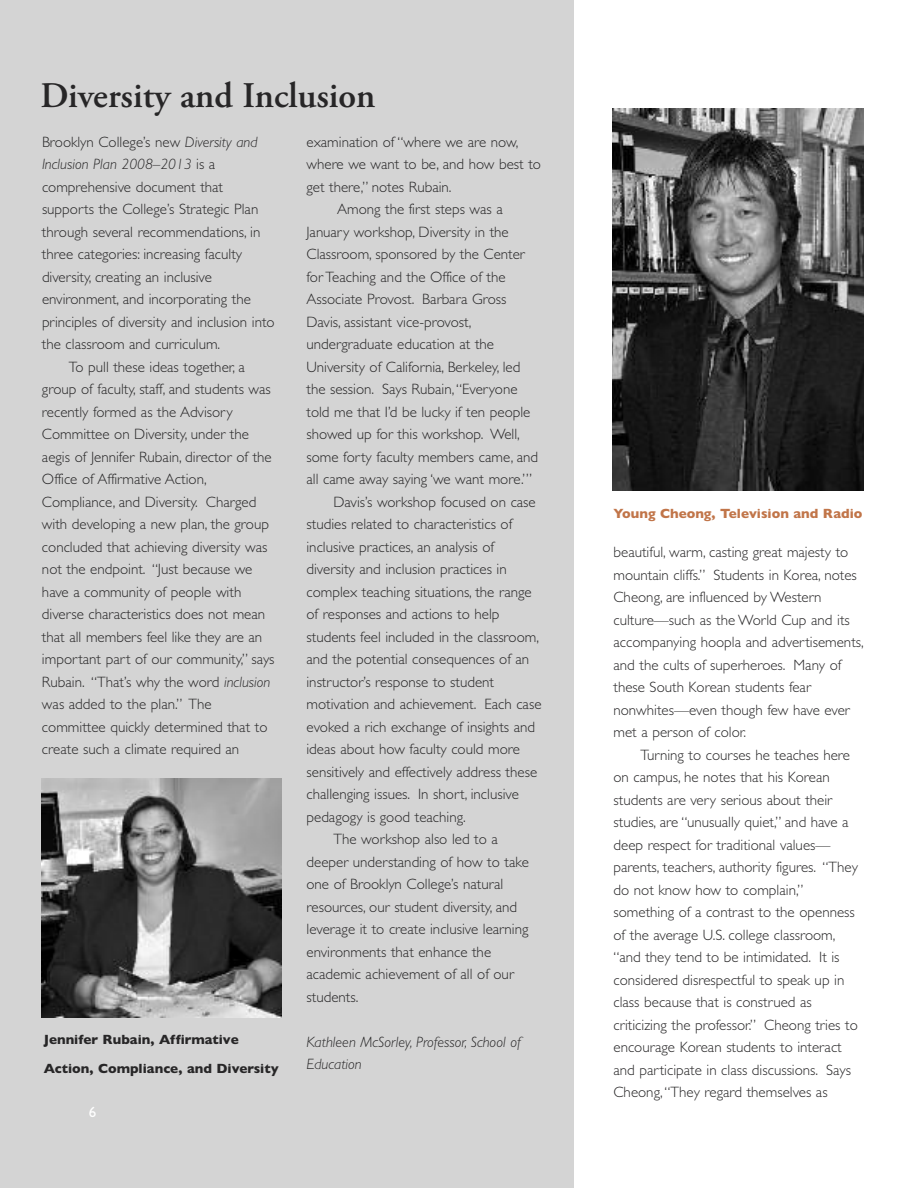
<style>
.page{position:relative;width:918px;height:1188px;background:#fff}
.page>*{position:absolute;margin:0;border:0;box-sizing:border-box;transform-origin:0 0}
.t1{font:600 36px "Adobe Garamond Pro";color:#272627}
.t2{font:300 15px/22.5px "Gill Sans";color:#272627}
.t3{font:italic 300 15px/22.5px "Gill Sans";color:#272627}
.t4{font:15px "Gill Sans";color:#fff}
.t5{font:700 13.5px/28.5px "Gill Sans";color:#272627}
.t6{font:700 13.5px "Gill Sans";color:#c17549}
.s1{font-style:italic}
.s2{font-style:normal}
</style>
<div class="page">
<div style="left:0;top:0;width:574px;height:1188px;background:#d4d4d4"></div>
<img style="left:42px;top:778px;width:239px;height:239px">
<img style="left:612px;top:109px;width:252px;height:382px">
<h1 class="t1" style="left:40px;top:81px;width:336px">Diversity and Inclusion</h1>
<p class="t2" style="left:42px;top:130px;width:217px">Brooklyn College’s new <span class="s1">Diversity and</span></p>
<p class="t3" style="left:42px;top:153px;width:175px">Inclusion Plan 2008–2013 <span class="s2">is a</span></p>
<p class="t2" style="left:42px;top:175px;width:183px">comprehensive document that</p>
<p class="t2" style="left:42px;top:198px;width:218px">supports the College’s Strategic Plan</p>
<p class="t2" style="left:42px;top:220px;width:220px">through several recommendations, in</p>
<p class="t2" style="left:42px;top:243px;width:202px">three categories: increasing faculty</p>
<p class="t2" style="left:42px;top:265px;width:172px">diversity, creating an inclusive</p>
<p class="t2" style="left:42px;top:288px;width:210px">environment, and incorporating the</p>
<p class="t2" style="left:42px;top:310px;width:234px">principles of diversity and inclusion into</p>
<p class="t2" style="left:42px;top:333px;width:180px">the classroom and curriculum.</p>
<p class="t2" style="left:69px;top:355px;width:177px">To pull these ideas together, a</p>
<p class="t2" style="left:42px;top:378px;width:230px">group of faculty, staff, and students was</p>
<p class="t2" style="left:42px;top:400px;width:192px">recently formed as the Advisory</p>
<p class="t2" style="left:42px;top:423px;width:208px">Committee on Diversity, under the</p>
<p class="t2" style="left:42px;top:445px;width:231px">aegis of Jennifer Rubain, director of the</p>
<p class="t2" style="left:42px;top:468px;width:166px">Office of Affirmative Action,</p>
<p class="t2" style="left:42px;top:490px;width:216px">Compliance, and Diversity. Charged</p>
<p class="t2" style="left:42px;top:513px;width:229px">with developing a new plan, the group</p>
<p class="t2" style="left:42px;top:535px;width:227px">concluded that achieving diversity was</p>
<p class="t2" style="left:42px;top:558px;width:212px">not the endpoint. “Just because we</p>
<p class="t2" style="left:42px;top:580px;width:201px">have a community of people with</p>
<p class="t2" style="left:42px;top:603px;width:225px">diverse characteristics does not mean</p>
<p class="t2" style="left:42px;top:625px;width:222px">that all members feel like they are an</p>
<p class="t2" style="left:42px;top:648px;width:234px">important part of our community,” says</p>
<p class="t2" style="left:42px;top:670px;width:230px">Rubain. “That’s why the word <span class="s1">inclusion</span></p>
<p class="t2" style="left:42px;top:693px;width:171px">was added to the plan.” The</p>
<p class="t2" style="left:42px;top:715px;width:227px">committee quickly determined that to</p>
<p class="t2" style="left:42px;top:738px;width:199px">create such a climate required an</p>
<p class="t5" style="left:44px;top:1025px;width:236px">Jennifer Rubain, Affirmative<br>Action, Compliance, and Diversity</p>
<p class="t4" style="left:89px;top:1103px;width:9px">6</p>
<p class="t2" style="left:307px;top:130px;width:214px">examination of “where we are now,</p>
<p class="t2" style="left:307px;top:153px;width:236px">where we want to be, and how best to</p>
<p class="t2" style="left:307px;top:175px;width:147px">get there,” notes Rubain.</p>
<p class="t2" style="left:337px;top:198px;width:167px">Among the first steps was a</p>
<p class="t2" style="left:307px;top:220px;width:204px">January workshop, Diversity in the</p>
<p class="t2" style="left:307px;top:243px;width:220px">Classroom, sponsored by the Center</p>
<p class="t2" style="left:307px;top:265px;width:201px">for Teaching and the Office of the</p>
<p class="t2" style="left:307px;top:288px;width:202px">Associate Provost. Barbara Gross</p>
<p class="t2" style="left:307px;top:310px;width:166px">Davis, assistant vice-provost,</p>
<p class="t2" style="left:307px;top:333px;width:189px">undergraduate education at the</p>
<p class="t2" style="left:307px;top:355px;width:215px">University of California, Berkeley, led</p>
<p class="t2" style="left:307px;top:378px;width:213px">the session. Says Rubain,“Everyone</p>
<p class="t2" style="left:307px;top:400px;width:225px">told me that I’d be lucky if ten people</p>
<p class="t2" style="left:307px;top:423px;width:215px">showed up for this workshop. Well,</p>
<p class="t2" style="left:307px;top:445px;width:233px">some forty faculty members came, and</p>
<p class="t2" style="left:307px;top:468px;width:227px">all came away saying ‘we want more.’”</p>
<p class="t2" style="left:334px;top:490px;width:204px">Davis’s workshop focused on case</p>
<p class="t2" style="left:307px;top:513px;width:207px">studies related to characteristics of</p>
<p class="t2" style="left:307px;top:535px;width:189px">inclusive practices, an analysis of</p>
<p class="t2" style="left:307px;top:558px;width:202px">diversity and inclusion practices in</p>
<p class="t2" style="left:307px;top:580px;width:227px">complex teaching situations, the range</p>
<p class="t2" style="left:307px;top:603px;width:194px">of responses and actions to help</p>
<p class="t2" style="left:307px;top:625px;width:234px">students feel included in the classroom,</p>
<p class="t2" style="left:307px;top:648px;width:224px">and the potential consequences of an</p>
<p class="t2" style="left:307px;top:670px;width:189px">instructor’s response to student</p>
<p class="t2" style="left:307px;top:693px;width:237px">motivation and achievement. Each case</p>
<p class="t2" style="left:307px;top:715px;width:230px">evoked a rich exchange of insights and</p>
<p class="t2" style="left:307px;top:738px;width:215px">ideas about how faculty could more</p>
<p class="t2" style="left:307px;top:760px;width:232px">sensitively and effectively address these</p>
<p class="t2" style="left:307px;top:783px;width:214px">challenging issues. In short, inclusive</p>
<p class="t2" style="left:307px;top:805px;width:161px">pedagogy is good teaching.</p>
<p class="t2" style="left:334px;top:828px;width:166px">The workshop also led to a</p>
<p class="t2" style="left:307px;top:850px;width:224px">deeper understanding of how to take</p>
<p class="t2" style="left:307px;top:873px;width:198px">one of Brooklyn College’s natural</p>
<p class="t2" style="left:307px;top:895px;width:212px">resources, our student diversity, and</p>
<p class="t2" style="left:307px;top:918px;width:224px">leverage it to create inclusive learning</p>
<p class="t2" style="left:307px;top:940px;width:186px">environments that enhance the</p>
<p class="t2" style="left:307px;top:963px;width:209px">academic achievement of all of our</p>
<p class="t2" style="left:307px;top:985px;width:53px">students.</p>
<p class="t3" style="left:307px;top:1030px;width:216px">Kathleen McSorley, Professor, School of<br>Education</p>
<p class="t6" style="left:614px;top:506px;width:250px">Young Cheong, Television and Radio</p>
<p class="t2" style="left:614px;top:541px;width:252px">beautiful, warm, casting great majesty to mountain cliffs.” Students in Korea, notes Cheong, are influenced by Western culture—such as the World Cup and its accompanying hoopla and advertisements, and the cults of superheroes. Many of these South Korean students fear nonwhites—even though few have ever met a person of color.</p>
<p class="t2" style="left:614px;top:743px;width:246px;text-indent:27px">Turning to courses he teaches here on campus, he notes that his Korean students are very serious about their studies, are “unusually quiet,” and have a deep respect for traditional values— parents, teachers, authority figures. “They do not know how to complain,” something of a contrast to the openness of the average U.S. college classroom, “and they tend to be intimidated. It is considered disrespectful to speak up in class because that is construed as criticizing the professor.” Cheong tries to encourage Korean students to interact and participate in class discussions. Says Cheong,“They regard themselves as</p>
</div>
